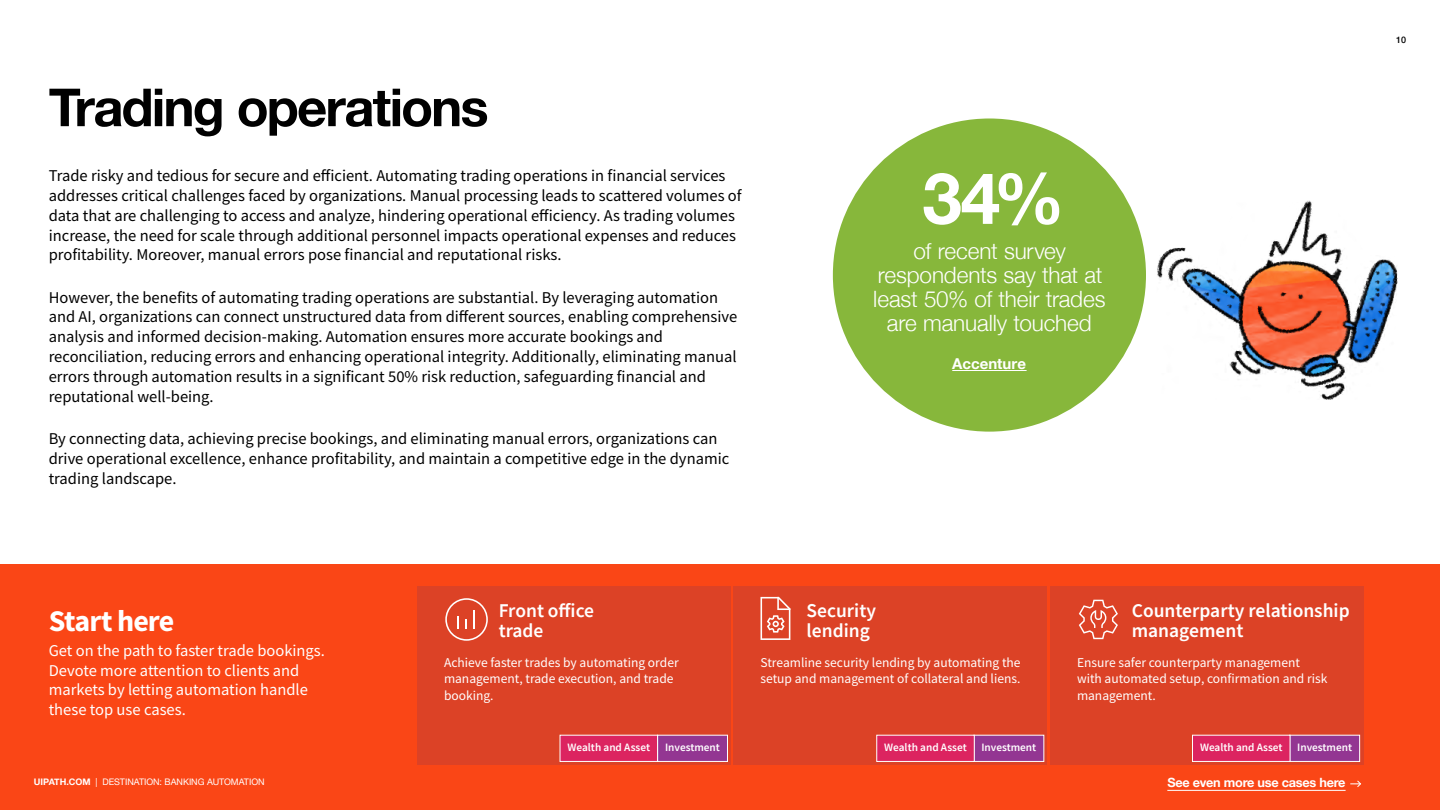
<style>
.page{position:relative;width:1440px;height:810px;background:#fff}
.page>*{position:absolute;margin:0;border:0;box-sizing:border-box;transform-origin:0 0}
.stat{font:700 71.25px "Helvetica Neue";color:#fff}
.t1{font:700 52.5px "Helvetica Neue";letter-spacing:-.035em;color:#000}
.t2{font:700 30px "Source Sans Pro";letter-spacing:-.035em;color:#fff}
.stat_data{font:300 22.5px/24px "Helvetica Neue";letter-spacing:-.005em;color:#fff;text-align:center}
.Body_white_header{font:600 19.5px/19.5px "Source Sans Pro";color:#fff}
.t3{font:600 19.5px/19.5px "Source Sans Pro";color:#fff}
.new_body{font:16.5px/19.8px "Source Sans Pro";color:#000}
.start_here_body{font:16.5px/19.8px "Source Sans Pro";color:#fff}
.stat_source{font:700 15px "Helvetica Neue";letter-spacing:.005em;color:#fff}
.body_white{font:13.5px/16.2px "Source Sans Pro";color:#fff}
.t4{font:700 12.75px "Helvetica Neue";letter-spacing:-.02em;color:#fff}
.body_white_centered-W_A{font:600 11.25px "Source Sans Pro";color:#fff}
.body_white_centered-IB{font:600 11.25px "Source Sans Pro";color:#fff}
.t5{font:9px "Helvetica Neue";letter-spacing:-.005em;color:#fff}
.t6{font:500 9px "Helvetica Neue";color:#000}
.s1{font-weight:700}
</style>
<div class="page">
<div style="left:0;top:564px;width:1440px;height:246px;background:#fa4616"></div>
<div style="left:833px;top:118px;width:313px;height:314px;background:#87b73b;border-radius:50%"></div>
<hr style="left:952px;top:370px;width:75px;height:1px;background:#fff">
<div style="left:1050px;top:586px;width:313px;height:178px;background:#dc4226"></div>
<div style="left:734px;top:586px;width:313px;height:178px;background:#dc4226"></div>
<div style="left:418px;top:586px;width:313px;height:178px;background:#dc4226"></div>
<hr style="left:1167px;top:790px;width:179px;height:1px;background:#fff">
<svg style="left:1350px;top:780px;width:11px;height:7px"></svg>
<div style="left:657px;top:735px;width:71px;height:27px;background:#933692;border:1px solid #fff"></div>
<div style="left:560px;top:735px;width:98px;height:27px;background:#dc2460;border:1px solid #fff"></div>
<div style="left:974px;top:735px;width:70px;height:27px;background:#933692;border:1px solid #fff"></div>
<div style="left:876px;top:735px;width:99px;height:27px;background:#dc2460;border:1px solid #fff"></div>
<div style="left:1289px;top:735px;width:71px;height:27px;background:#933692;border:1px solid #fff"></div>
<div style="left:1192px;top:735px;width:98px;height:27px;background:#dc2460;border:1px solid #fff"></div>
<svg style="left:445px;top:598px;width:43px;height:43px"></svg>
<svg style="left:1079px;top:600px;width:39px;height:39px"></svg>
<svg style="left:760px;top:597px;width:30px;height:43px"></svg>
<img style="left:1157px;top:200px;width:241px;height:200px">
<h2 class="t1" style="left:49px;top:66px;width:441px">Trading operations</h2>
<p class="new_body" style="left:49px;top:166px;width:694px">Trade risky and tedious for secure and efficient. Automating trading operations in financial services addresses critical challenges faced by organizations. Manual processing leads to scattered volumes of data that are challenging to access and analyze, hindering operational efficiency. As trading volumes increase, the need for scale through additional personnel impacts operational expenses and reduces profitability. Moreover, manual errors pose financial and reputational risks.</p>
<p class="new_body" style="left:49px;top:287px;width:690px">However, the benefits of automating trading operations are substantial. By leveraging automation and AI, organizations can connect unstructured data from different sources, enabling comprehensive analysis and informed decision-making. Automation ensures more accurate bookings and reconciliation, reducing errors and enhancing operational integrity. Additionally, eliminating manual errors through automation results in a significant 50% risk reduction, safeguarding financial and reputational well-being.</p>
<p class="new_body" style="left:49px;top:428px;width:682px">By connecting data, achieving precise bookings, and eliminating manual errors, organizations can drive operational excellence, enhance profitability, and maintain a competitive edge in the dynamic trading landscape.</p>
<p class="stat" style="left:922px;top:143px;width:144px">34%</p>
<p class="stat_data" style="left:873px;top:237px;width:234px">of recent survey respondents say that at least 50% of their trades are manually touched</p>
<p class="stat_source" style="left:952px;top:352px;width:75px">Accenture</p>
<p class="t6" style="left:1396px;top:33px;width:12px">10</p>
<p class="t2" style="left:49px;top:601px;width:127px">Start here</p>
<p class="start_here_body" style="left:49px;top:640px;width:278px">Get on the path to faster trade bookings.<br>Devote more attention to clients and markets by letting automation handle these top use cases.</p>
<p class="t5" style="left:34px;top:775px;width:232px"><span class="s1">UIPATH.COM</span> | DESTINATION: BANKING AUTOMATION</p>
<p class="t3" style="left:499px;top:601px;width:97px">Front office trade</p>
<p class="t3" style="left:807px;top:601px;width:71px">Security lending</p>
<p class="Body_white_header" style="left:1132px;top:602px;width:220px">Counterparty relationship management</p>
<p class="body_white" style="left:444px;top:655px;width:236px">Achieve faster trades by automating order management, trade execution, and trade booking.</p>
<p class="body_white" style="left:760px;top:655px;width:262px">Streamline security lending by automating the setup and management of collateral and liens.</p>
<p class="body_white" style="left:1077px;top:655px;width:252px">Ensure safer counterparty management with automated setup, confirmation and risk management.</p>
<p class="body_white_centered-W_A" style="left:568px;top:740px;width:84px">Wealth and Asset</p>
<p class="body_white_centered-IB" style="left:665px;top:740px;width:56px">Investment</p>
<p class="body_white_centered-W_A" style="left:884px;top:740px;width:84px">Wealth and Asset</p>
<p class="body_white_centered-IB" style="left:981px;top:740px;width:56px">Investment</p>
<p class="body_white_centered-W_A" style="left:1200px;top:740px;width:84px">Wealth and Asset</p>
<p class="body_white_centered-IB" style="left:1297px;top:740px;width:56px">Investment</p>
<p class="t4" style="left:1167px;top:772px;width:180px">See even more use cases here</p>
</div>
